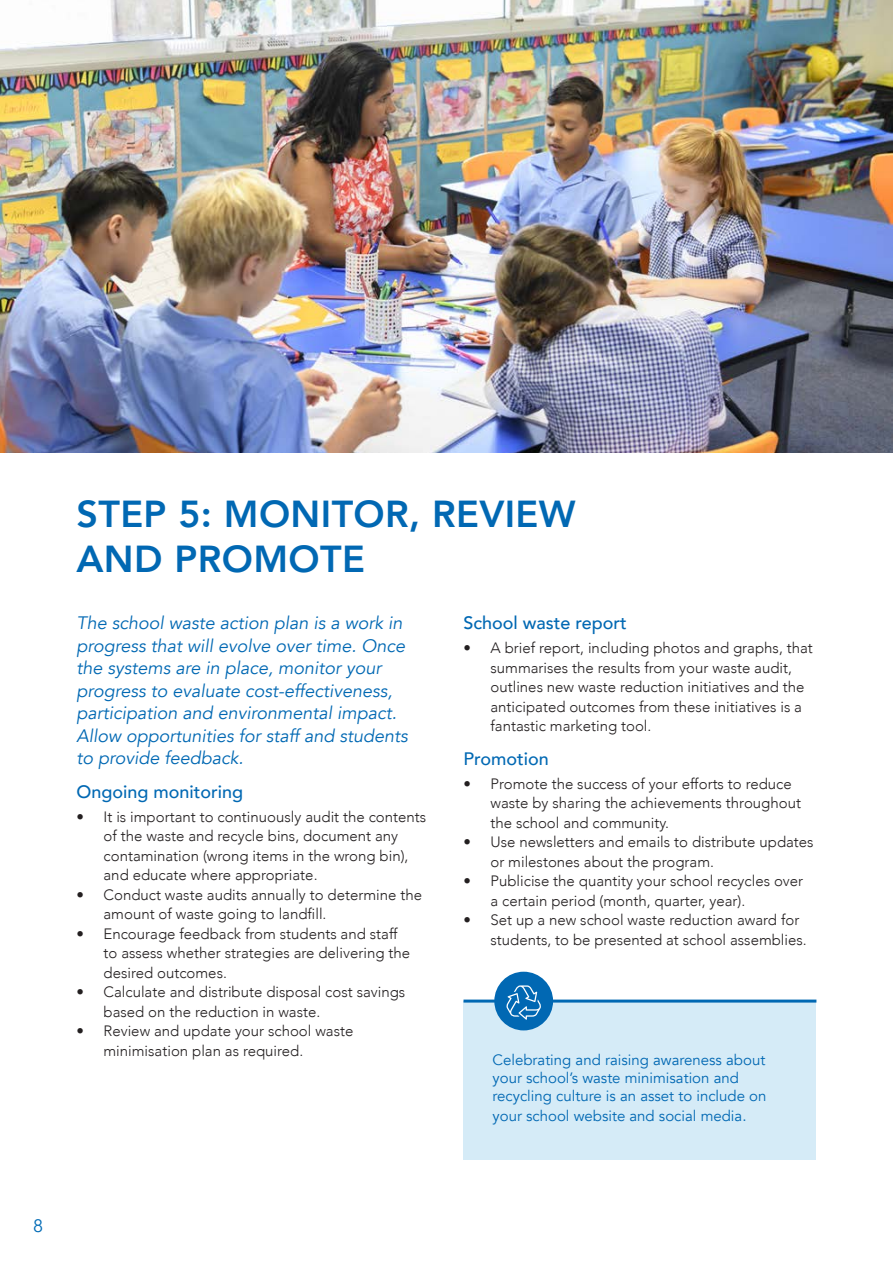
<style>
.page{position:relative;width:893px;height:1263px;background:#fff}
.page>*{position:absolute;margin:0;border:0;box-sizing:border-box;transform-origin:0 0}
.t1{font:800 37.5px/45px "Avenir";letter-spacing:.01em;color:#0168b3}
.t2{font:italic 18px/22.5px "Avenir";color:#0168b3}
.t3{font:500 18px "Avenir";color:#0168b3}
.t4{font:18px "Avenir";color:#006bb6}
.t5{font:300 15px/19.5px "Avenir";color:#231f20}
.t6{font:15px/18px "Avenir";color:#0168b3}
</style>
<div class="page">
<img style="left:0;top:0;width:893px;height:453px">
<hr style="left:892px;top:134px;width:1px;height:56px;background:#fed105">
<div style="left:463px;top:1002px;width:353px;height:158px;background:#d5ebf7"></div>
<hr style="left:463px;top:999px;width:353px;height:3px;background:#0168b3">
<div style="left:494px;top:972px;width:59px;height:58px;background:#0168b3;border-radius:50%"></div>
<svg style="left:506px;top:985px;width:35px;height:35px"></svg>
<h2 class="t1" style="left:77px;top:491px;width:501px">STEP 5: MONITOR, REVIEW<br>AND PROMOTE</h2>
<p class="t2" style="left:77px;top:612px;width:333px">The school waste action plan is a work in progress that will evolve over time. Once the systems are in place, monitor your progress to evaluate cost-effectiveness, participation and environmental impact.<br>Allow opportunities for staff and students to provide feedback.</p>
<h3 class="t3" style="left:77px;top:776px;width:168px">Ongoing monitoring</h3>
<p class="t5" style="left:104px;top:807px;width:324px;text-indent:-27px">• It is important to continuously audit the contents of the waste and recycle bins, document any contamination (wrong items in the wrong bin), and educate where appropriate.</p>
<p class="t5" style="left:104px;top:885px;width:320px;text-indent:-27px">• Conduct waste audits annually to determine the amount of waste going to landfill.</p>
<p class="t5" style="left:104px;top:924px;width:308px;text-indent:-27px">• Encourage feedback from students and staff to assess whether strategies are delivering the desired outcomes.</p>
<p class="t5" style="left:104px;top:982px;width:303px;text-indent:-27px">• Calculate and distribute disposal cost savings based on the reduction in waste.</p>
<p class="t5" style="left:104px;top:1021px;width:251px;text-indent:-27px">• Review and update your school waste minimisation plan as required.</p>
<h3 class="t3" style="left:463px;top:607px;width:165px">School waste report</h3>
<p class="t5" style="left:490px;top:638px;width:324px;text-indent:-27px">• A brief report, including photos and graphs, that summarises the results from your waste audit, outlines new waste reduction initiatives and the anticipated outcomes from these initiatives is a fantastic marketing tool.</p>
<h3 class="t3" style="left:463px;top:743px;width:87px">Promotion</h3>
<p class="t5" style="left:490px;top:774px;width:312px;text-indent:-27px">• Promote the success of your efforts to reduce waste by sharing the achievements throughout the school and community.</p>
<p class="t5" style="left:490px;top:832px;width:325px;text-indent:-27px">• Use newsletters and emails to distribute updates or milestones about the program.</p>
<p class="t5" style="left:490px;top:871px;width:314px;text-indent:-27px">• Publicise the quantity your school recycles over a certain period (month, quarter, year).</p>
<p class="t5" style="left:490px;top:910px;width:318px;text-indent:-27px">• Set up a new school waste reduction award for students, to be presented at school assemblies.</p>
<p class="t6" style="left:493px;top:1051px;width:275px">Celebrating and raising awareness about your school’s waste minimisation and recycling culture is an asset to include on</p>
<p class="t6" style="left:493px;top:1106px;width:255px">your school website and social media.</p>
<p class="t4" style="left:33px;top:1215px;width:12px">8</p>
</div>
